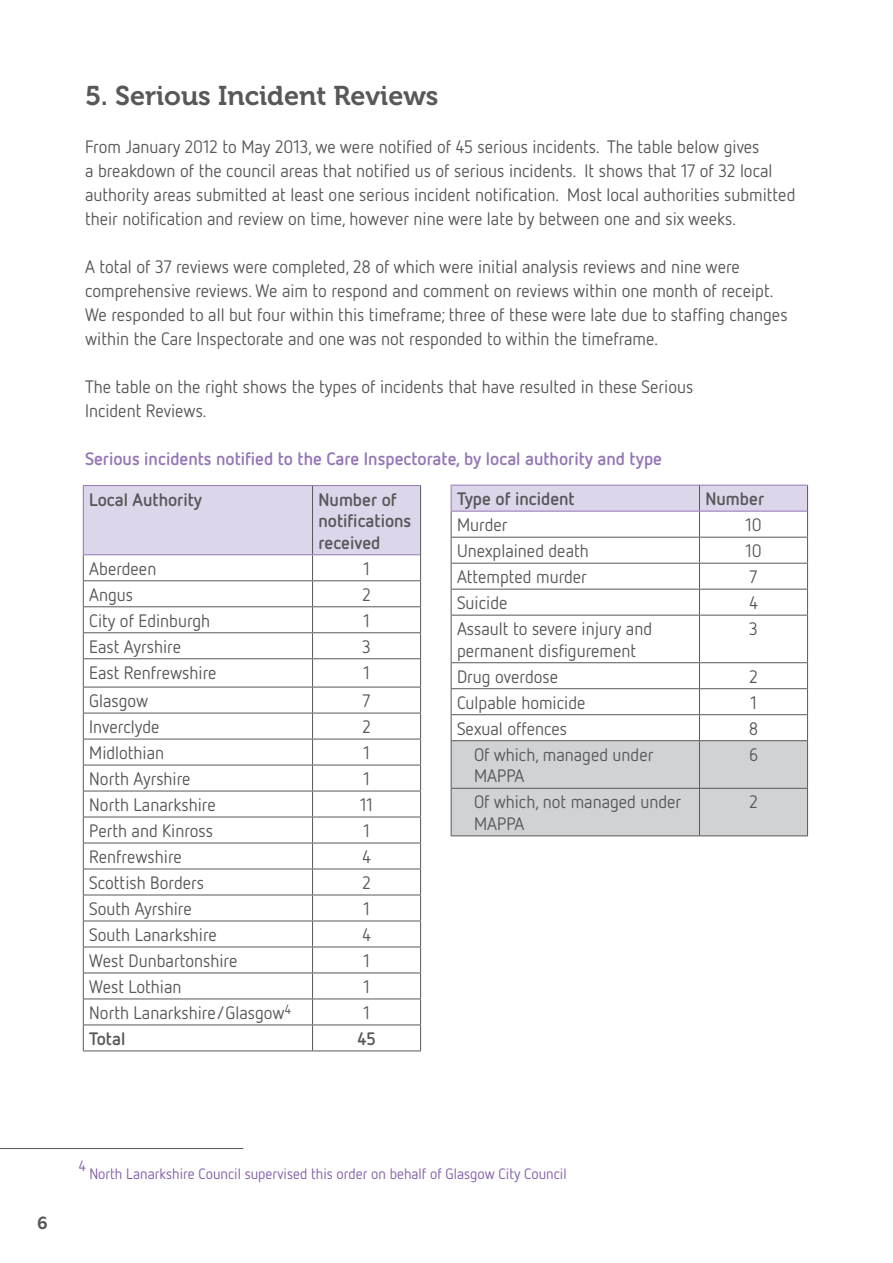
<style>
.page{position:relative;width:893px;height:1263px;background:#fff}
.page>*{position:absolute;margin:0;border:0;box-sizing:border-box;transform-origin:0 0}
.t1{font:27px "Museo 700";color:#57585a}
.t2{font:18px/24px "Netto OT";color:#57585a}
.t3{font:700 18px/21.6px "Netto OT";color:#57585a}
.t4{font:700 18px "Netto OT";color:#9476b5}
.t5{font:18px "Cocon OT";color:#57585a}
.t6{font:15px "Netto OT";color:#825da7}
</style>
<div class="page">
<hr style="left:0;top:1148px;width:243px;height:1px;background:#57585a">
<hr style="left:83px;top:1050px;width:230px;height:1px;background:#57585a">
<hr style="left:313px;top:1050px;width:108px;height:1px;background:#57585a">
<hr style="left:83px;top:485px;width:230px;height:1px;background:#9476b5">
<hr style="left:313px;top:485px;width:108px;height:1px;background:#9476b5">
<svg style="left:83px;top:486px;width:338px;height:564px"></svg>
<hr style="left:313px;top:791px;width:108px;height:1px;background:#57585a">
<hr style="left:83px;top:817px;width:230px;height:1px;background:#57585a">
<hr style="left:313px;top:817px;width:108px;height:1px;background:#57585a">
<hr style="left:451px;top:615px;width:248px;height:1px;background:#57585a">
<hr style="left:451px;top:615px;width:1px;height:47px;background:#57585a">
<hr style="left:699px;top:615px;width:109px;height:1px;background:#57585a">
<hr style="left:699px;top:615px;width:1px;height:47px;background:#57585a">
<hr style="left:807px;top:615px;width:1px;height:47px;background:#57585a">
<hr style="left:451px;top:662px;width:248px;height:1px;background:#57585a">
<hr style="left:699px;top:662px;width:109px;height:1px;background:#57585a">
<svg style="left:451px;top:485px;width:357px;height:130px"></svg>
<hr style="left:699px;top:485px;width:109px;height:1px;background:#9476b5">
<hr style="left:451px;top:511px;width:248px;height:1px;background:#9476b5">
<hr style="left:699px;top:511px;width:108px;height:1px;background:#9476b5">
<svg style="left:451px;top:663px;width:357px;height:172px"></svg>
<hr style="left:451px;top:740px;width:248px;height:1px;background:#57585a">
<hr style="left:451px;top:741px;width:1px;height:47px;background:#57585a">
<hr style="left:699px;top:740px;width:109px;height:1px;background:#57585a">
<hr style="left:699px;top:741px;width:1px;height:47px;background:#57585a">
<hr style="left:807px;top:741px;width:1px;height:47px;background:#57585a">
<hr style="left:451px;top:788px;width:248px;height:1px;background:#57585a">
<hr style="left:451px;top:789px;width:1px;height:46px;background:#57585a">
<hr style="left:699px;top:788px;width:109px;height:1px;background:#57585a">
<hr style="left:451px;top:835px;width:248px;height:1px;background:#57585a">
<hr style="left:699px;top:835px;width:109px;height:1px;background:#57585a">
<h1 class="t1" style="left:85px;top:81px;width:355px">5. Serious Incident Reviews</h1>
<p class="t2" style="left:85px;top:135px;width:712px">From January 2012 to May 2013, we were notified of 45 serious incidents. The table below gives<br>a breakdown of the council areas that notified us of serious incidents. It shows that 17 of 32 local authority areas submitted at least one serious incident notification. Most local authorities submitted their notification and review on time, however nine were late by between one and six weeks.</p>
<p class="t2" style="left:85px;top:255px;width:704px">A total of 37 reviews were completed, 28 of which were initial analysis reviews and nine were comprehensive reviews. We aim to respond and comment on reviews within one month of receipt.<br>We responded to all but four within this timeframe; three of these were late due to staffing changes within the Care Inspectorate and one was not responded to within the timeframe.</p>
<p class="t2" style="left:85px;top:375px;width:610px">The table on the right shows the types of incidents that have resulted in these Serious<br>Incident Reviews.</p>
<p class="t4" style="left:85px;top:448px;width:579px">Serious incidents notified to the Care Inspectorate, by local authority and type</p>
<p class="t3" style="left:89px;top:488px;width:114px">Local Authority</p>
<p class="t3" style="left:319px;top:488px;width:94px">Number of notifications received</p>
<p class="t2" style="left:89px;top:556px;width:69px">Aberdeen</p>
<p class="t2" style="left:363px;top:556px;width:8px">1</p>
<p class="t2" style="left:89px;top:582px;width:45px">Angus</p>
<p class="t2" style="left:362px;top:582px;width:10px">2</p>
<p class="t2" style="left:89px;top:608px;width:123px">City of Edinburgh</p>
<p class="t2" style="left:363px;top:608px;width:8px">1</p>
<p class="t2" style="left:89px;top:634px;width:93px">East Ayrshire</p>
<p class="t2" style="left:362px;top:634px;width:10px">3</p>
<p class="t2" style="left:89px;top:660px;width:129px">East Renfrewshire</p>
<p class="t2" style="left:363px;top:660px;width:8px">1</p>
<p class="t2" style="left:89px;top:688px;width:61px">Glasgow</p>
<p class="t2" style="left:363px;top:688px;width:9px">7</p>
<p class="t2" style="left:89px;top:714px;width:72px">Inverclyde</p>
<p class="t2" style="left:362px;top:714px;width:10px">2</p>
<p class="t2" style="left:89px;top:740px;width:76px">Midlothian</p>
<p class="t2" style="left:363px;top:740px;width:8px">1</p>
<p class="t2" style="left:89px;top:766px;width:103px">North Ayrshire</p>
<p class="t2" style="left:363px;top:766px;width:8px">1</p>
<p class="t2" style="left:89px;top:792px;width:128px">North Lanarkshire</p>
<p class="t2" style="left:360px;top:792px;width:14px">11</p>
<p class="t2" style="left:89px;top:818px;width:125px">Perth and Kinross</p>
<p class="t2" style="left:363px;top:818px;width:8px">1</p>
<p class="t2" style="left:89px;top:844px;width:94px">Renfrewshire</p>
<p class="t2" style="left:362px;top:844px;width:10px">4</p>
<p class="t2" style="left:89px;top:870px;width:116px">Scottish Borders</p>
<p class="t2" style="left:362px;top:870px;width:10px">2</p>
<p class="t2" style="left:89px;top:896px;width:104px">South Ayrshire</p>
<p class="t2" style="left:363px;top:896px;width:8px">1</p>
<p class="t2" style="left:89px;top:922px;width:129px">South Lanarkshire</p>
<p class="t2" style="left:362px;top:922px;width:10px">4</p>
<p class="t2" style="left:89px;top:948px;width:150px">West Dunbartonshire</p>
<p class="t2" style="left:363px;top:948px;width:8px">1</p>
<p class="t2" style="left:89px;top:974px;width:94px">West Lothian</p>
<p class="t2" style="left:363px;top:974px;width:8px">1</p>
<p class="t2" style="left:89px;top:1000px;width:203px">North Lanarkshire/Glasgow<sup>4</sup></p>
<p class="t2" style="left:363px;top:1000px;width:8px">1</p>
<p class="t3" style="left:89px;top:1027px;width:38px">Total</p>
<p class="t3" style="left:357px;top:1027px;width:20px">45</p>
<p class="t3" style="left:457px;top:487px;width:119px">Type of incident</p>
<p class="t3" style="left:705px;top:487px;width:60px">Number</p>
<p class="t2" style="left:457px;top:512px;width:52px">Murder</p>
<p class="t2" style="left:745px;top:512px;width:18px">10</p>
<p class="t2" style="left:457px;top:538px;width:133px">Unexplained death</p>
<p class="t2" style="left:745px;top:538px;width:18px">10</p>
<p class="t2" style="left:457px;top:564px;width:131px">Attempted murder</p>
<p class="t2" style="left:749px;top:564px;width:9px">7</p>
<p class="t2" style="left:457px;top:590px;width:52px">Suicide</p>
<p class="t2" style="left:749px;top:590px;width:10px">4</p>
<p class="t2" style="left:457px;top:618px;width:196px;line-height:21.6px">Assault to severe injury and permanent disfigurement</p>
<p class="t2" style="left:749px;top:616px;width:10px">3</p>
<p class="t2" style="left:457px;top:664px;width:103px">Drug overdose</p>
<p class="t2" style="left:749px;top:664px;width:10px">2</p>
<p class="t2" style="left:457px;top:690px;width:130px">Culpable homicide</p>
<p class="t2" style="left:750px;top:690px;width:8px">1</p>
<p class="t2" style="left:457px;top:716px;width:112px">Sexual offences</p>
<p class="t2" style="left:749px;top:716px;width:11px">8</p>
<p class="t2" style="left:474px;top:743px;width:181px;line-height:21.6px">Of which, managed under<br>MAPPA</p>
<p class="t2" style="left:749px;top:742px;width:11px">6</p>
<p class="t2" style="left:474px;top:791px;width:209px;line-height:21.6px">Of which, not managed under<br>MAPPA</p>
<p class="t2" style="left:749px;top:790px;width:10px">2</p>
<p class="t5" style="left:37px;top:1212px;width:12px">6</p>
<p class="t6" style="left:79px;top:1156px;width:8px">4</p>
<p class="t6" style="left:89px;top:1164px;width:479px">North Lanarkshire Council supervised this order on behalf of Glasgow City Council</p>
</div>
